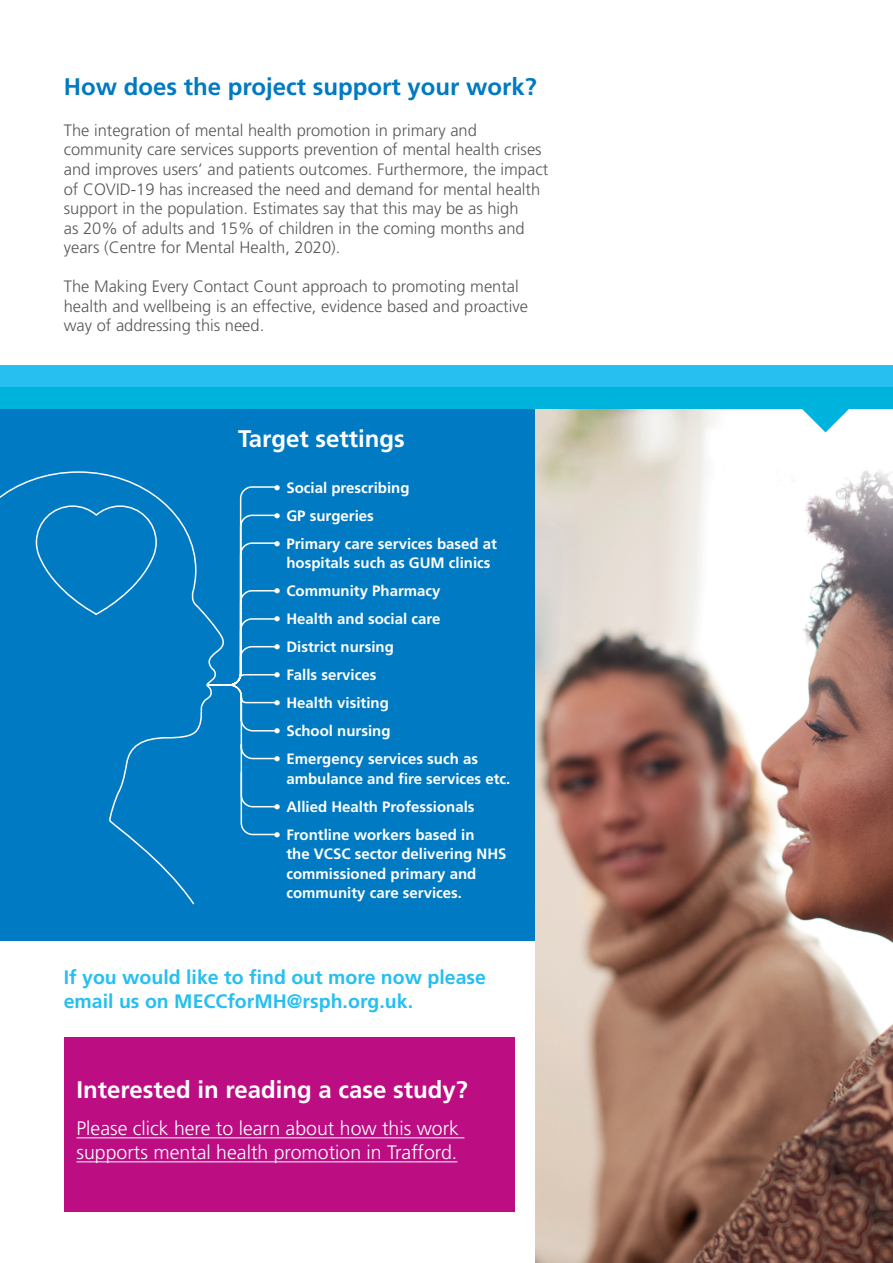
<style>
.page{position:relative;width:893px;height:1263px;background:#fff}
.page>*{position:absolute;margin:0;border:0;box-sizing:border-box;transform-origin:0 0}
.t1{font:700 24px "Frutiger";color:#fff}
.t2{font:700 24px "Frutiger";color:#007ac2}
.t3{font:300 19.5px/24px "Frutiger";color:#fff}
.t4{font:700 19.5px/24px "Frutiger";color:#26bff0}
.t5{font:300 16.5px/19.5px "Frutiger";color:#57585a}
.t6{font:700 15px/19.5px "Frutiger";color:#fff}
</style>
<div class="page">
<div style="left:0;top:405px;width:536px;height:536px;background:#007ac2"></div>
<div style="left:64px;top:1037px;width:450px;height:175px;background:#bc0d83"></div>
<hr style="left:77px;top:1137px;width:387px;height:1px;background:#fff">
<hr style="left:77px;top:1161px;width:380px;height:1px;background:#fff">
<svg style="left:228px;top:486px;width:51px;height:350px"></svg>
<svg style="left:0;top:471px;width:228px;height:434px"></svg>
<svg style="left:35px;top:505px;width:123px;height:111px"></svg>
<img style="left:536px;top:408px;width:357px;height:855px">
<svg style="left:799px;top:408px;width:52px;height:24px"></svg>
<div style="left:0;top:366px;width:893px;height:21px;background:#26bff0"></div>
<div style="left:0;top:387px;width:893px;height:21px;background:#00b3dc"></div>
<h1 class="t2" style="left:64px;top:73px;width:474px">How does the project support your work?</h1>
<p class="t5" style="left:64px;top:120px;width:486px">The integration of mental health promotion in primary and community care services supports prevention of mental health crises and improves users’ and patients outcomes. Furthermore, the impact of COVID-19 has increased the need and demand for mental health support in the population. Estimates say that this may be as high<br>as 20% of adults and 15% of children in the coming months and years (Centre for Mental Health, 2020).</p>
<p class="t5" style="left:64px;top:277px;width:466px">The Making Every Contact Count approach to promoting mental health and wellbeing is an effective, evidence based and proactive way of addressing this need.</p>
<h1 class="t1" style="left:238px;top:424px;width:168px">Target settings</h1>
<p class="t6" style="left:274px;top:477px;width:137px">• Social prescribing</p>
<p class="t6" style="left:274px;top:505px;width:102px">• GP surgeries</p>
<p class="t6" style="left:274px;top:533px;width:225px;text-align:center">• Primary care services based at hospitals such as GUM clinics</p>
<p class="t6" style="left:274px;top:581px;width:169px">• Community Pharmacy</p>
<p class="t6" style="left:274px;top:609px;width:168px">• Health and social care</p>
<p class="t6" style="left:274px;top:637px;width:122px">• District nursing</p>
<p class="t6" style="left:274px;top:665px;width:104px">• Falls services</p>
<p class="t6" style="left:274px;top:693px;width:117px">• Health visiting</p>
<p class="t6" style="left:274px;top:721px;width:119px">• School nursing</p>
<p class="t6" style="left:286px;top:749px;width:225px;text-indent:-13px">• Emergency services such as ambulance and fire services etc.</p>
<p class="t6" style="left:274px;top:796px;width:202px">• Allied Health Professionals</p>
<p class="t6" style="left:286px;top:824px;width:222px;text-indent:-13px">• Frontline workers based in<br>the VCSC sector delivering NHS commissioned primary and community care services.</p>
<p class="t4" style="left:64px;top:965px;width:424px">If you would like to find out more now please email us on MECCforMH@rsph.org.uk.</p>
<h1 class="t1" style="left:77px;top:1076px;width:393px">Interested in reading a case study?</h1>
<p class="t3" style="left:77px;top:1116px;width:384px">Please click here to learn about how this work supports mental health promotion in Trafford.</p>
</div>
